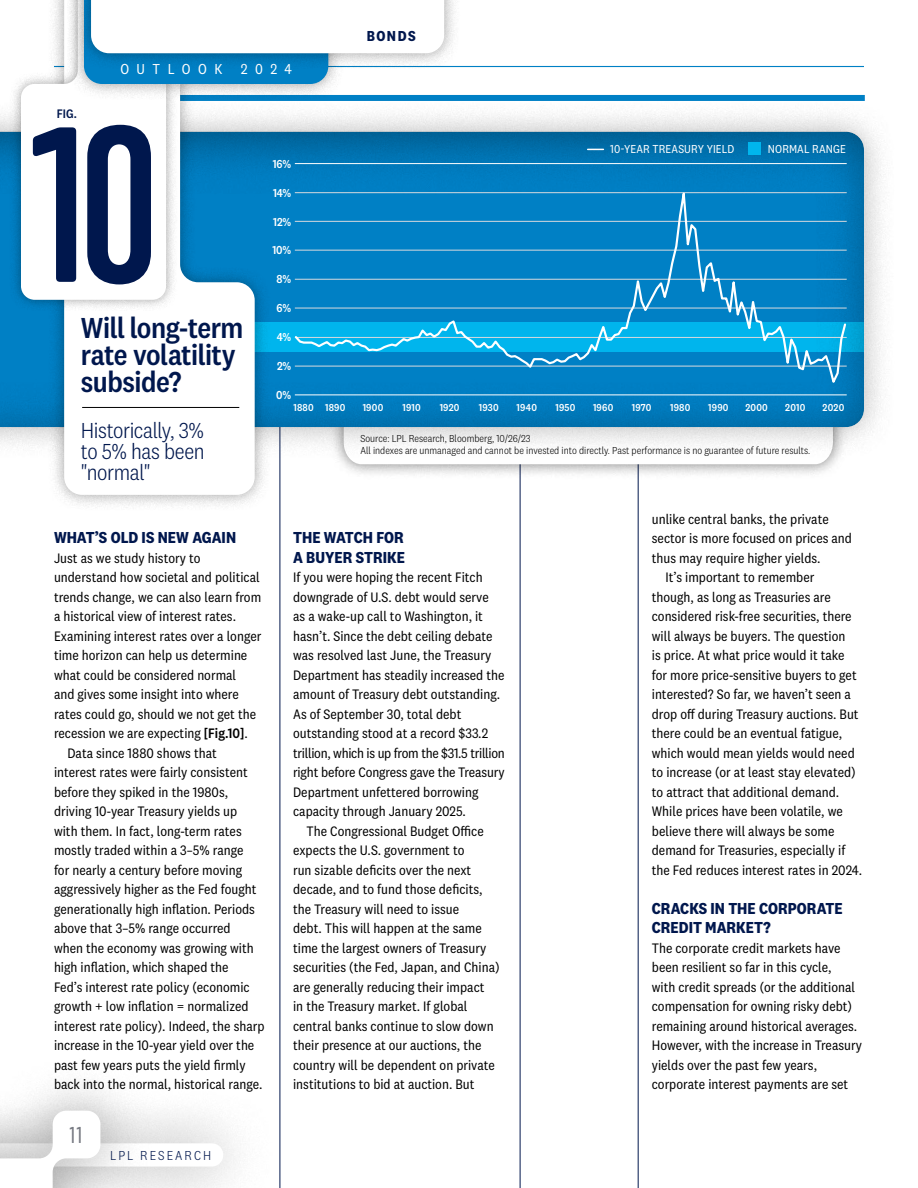
<style>
.page{position:relative;width:918px;height:1188px;background:#fff}
.page>*{position:absolute;margin:0;border:0;box-sizing:border-box;transform-origin:0 0}
.t1{font:700 201.6px "Trump Soft Pro";color:#00174d}
.t2{font:500 30px/27px "National 2 Narrow";letter-spacing:-.015em;color:#00174d}
.t3{font:300 22.5px/21px "National 2 Narrow";letter-spacing:-.015em;color:#00174d;text-align:justify}
.t4{font:500 21px "Trump Soft Pro";color:#787b83}
.t5{font:700 16.5px/19.5px "National 2 Narrow";color:#00174d}
.t6{font:15px "National 2 Narrow";letter-spacing:.5em;color:#fff}
.t7{font:700 15px "National 2 Narrow";letter-spacing:.1em;color:#00174d}
.t8{font:14.25px/19.5px "National 2 Narrow";color:#000}
.t9{font:300 13.5px "National 2 Narrow";letter-spacing:.15em;color:#00174d}
.t10{font:500 12.9px "National 2 Narrow";color:#00174d}
.t11{font:12px "National 2 Narrow";letter-spacing:.01em;color:#fff}
.t12{font:500 12px "National 2 Narrow";letter-spacing:-.015em;color:#fff}
.t13{font:300 10.5px/12px "National 2 Narrow";color:#000}
.t14{font:500 10.5px "National 2 Narrow";letter-spacing:.015em;color:#fff}
.s1{font-weight:500}
</style>
<div class="page">
<hr style="left:280px;top:261px;width:1px;height:927px;background:#00174d">
<hr style="left:520px;top:261px;width:1px;height:927px;background:#00174d">
<hr style="left:638px;top:261px;width:1px;height:927px;background:#00174d">
<div style="left:329px;top:374px;width:520px;height:106px;background:#000;opacity:.5"></div>
<svg style="left:344px;top:459px;width:489px;height:5px"></svg>
<div style="left:0;top:100px;width:896px;height:359px;background:#000;opacity:.3"></div>
<div style="left:0;top:129px;width:866px;height:298px;background:#000;opacity:.4"></div>
<hr style="left:54px;top:66px;width:810px;height:1px;background:#0080c5">
<div style="left:54px;top:95px;width:811px;height:6px;background:#0080c5"></div>
<div style="left:48px;top:0;width:223px;height:511px;background:#000;opacity:.37"></div>
<svg style="left:64px;top:300px;width:191px;height:195px"></svg>
<hr style="left:82px;top:407px;width:157px;height:1px;background:#000">
<div style="left:0;top:1056px;width:156px;height:132px;background:#000;opacity:.37"></div>
<svg style="left:0;top:1111px;width:223px;height:77px"></svg>
<hr style="left:295px;top:163px;width:552px;height:1px;background:#fff">
<hr style="left:295px;top:395px;width:552px;height:1px;background:#fff">
<svg style="left:588px;top:149px;width:15px;height:1px"></svg>
<svg style="left:293px;top:176px;width:555px;height:212px;background:#0e8ecd"></svg>
<div style="left:749px;top:143px;width:12px;height:12px;background:#00b5ed"></div>
<div style="left:9px;top:0;width:169px;height:311px;background:#000;opacity:.37"></div>
<div style="left:75px;top:0;width:385px;height:69px;background:#000;opacity:.37"></div>
<svg style="left:21px;top:0;width:423px;height:300px"></svg>
<p class="t10" style="left:57px;top:106px;width:21px">FIG.</p>
<p class="t6" style="left:120px;top:60px;width:173px">OUTLOOK 2024</p>
<p class="t7" style="left:367px;top:27px;width:51px">BONDS</p>
<h1 class="t1" style="left:31px;top:82px;width:128px">10</h1>
<h2 class="t2" style="left:81px;top:314px;width:164px">Will long-term rate volatility subside?</h2>
<h3 class="t3" style="left:81px;top:419px;width:125px">Historically, 3% to 5% has been "normal"</h3>
<p class="t12" style="left:273px;top:157px;width:20px">16%</p>
<p class="t12" style="left:273px;top:186px;width:20px">14%</p>
<p class="t12" style="left:273px;top:214px;width:20px">12%</p>
<p class="t12" style="left:272px;top:243px;width:20px">10%</p>
<p class="t12" style="left:277px;top:272px;width:16px">8%</p>
<p class="t12" style="left:277px;top:301px;width:16px">6%</p>
<p class="t12" style="left:277px;top:330px;width:16px">4%</p>
<p class="t12" style="left:277px;top:359px;width:16px">2%</p>
<p class="t12" style="left:276px;top:388px;width:16px">0%</p>
<p class="t11" style="left:610px;top:143px;width:126px">10-YEAR TREASURY YIELD</p>
<p class="t11" style="left:768px;top:143px;width:80px">NORMAL RANGE</p>
<p class="t14" style="left:293px;top:402px;width:54px">1880 1890</p>
<p class="t14" style="left:363px;top:402px;width:22px">1900</p>
<p class="t14" style="left:402px;top:402px;width:20px">1910</p>
<p class="t14" style="left:440px;top:402px;width:21px">1920</p>
<p class="t14" style="left:479px;top:402px;width:21px">1930</p>
<p class="t14" style="left:517px;top:402px;width:22px">1940</p>
<p class="t14" style="left:555px;top:402px;width:21px">1950</p>
<p class="t14" style="left:593px;top:402px;width:22px">1960</p>
<p class="t14" style="left:632px;top:402px;width:21px">1970</p>
<p class="t14" style="left:670px;top:402px;width:22px">1980</p>
<p class="t14" style="left:708px;top:402px;width:22px">1990</p>
<p class="t14" style="left:745px;top:402px;width:24px">2000</p>
<p class="t14" style="left:785px;top:402px;width:22px">2010</p>
<p class="t14" style="left:823px;top:402px;width:23px">2020</p>
<p class="t13" style="left:360px;top:432px;width:451px">Source: LPL Research, Bloomberg, 10/26/23<br>All indexes are unmanaged and cannot be invested into directly. Past performance is no guarantee of future results.</p>
<p class="t5" style="left:54px;top:528px;width:184px">WHAT’S OLD IS NEW AGAIN</p>
<p class="t8" style="left:54px;top:548px;width:148px">Just as we study history to</p>
<p class="t8" style="left:54px;top:568px;width:207px">understand how societal and political</p>
<p class="t8" style="left:54px;top:587px;width:209px">trends change, we can also learn from</p>
<p class="t8" style="left:54px;top:607px;width:184px">a historical view of interest rates.</p>
<p class="t8" style="left:54px;top:626px;width:209px">Examining interest rates over a longer</p>
<p class="t8" style="left:54px;top:646px;width:195px">time horizon can help us determine</p>
<p class="t8" style="left:54px;top:665px;width:184px">what could be considered normal</p>
<p class="t8" style="left:54px;top:685px;width:186px">and gives some insight into where</p>
<p class="t8" style="left:54px;top:704px;width:204px">rates could go, should we not get the</p>
<p class="t8" style="left:54px;top:724px;width:195px">recession we are expecting <span class="s1">[Fig.10]</span>.</p>
<p class="t8" style="left:67px;top:743px;width:151px">Data since 1880 shows that</p>
<p class="t8" style="left:54px;top:763px;width:195px">interest rates were fairly consistent</p>
<p class="t8" style="left:54px;top:782px;width:176px">before they spiked in the 1980s,</p>
<p class="t8" style="left:54px;top:802px;width:185px">driving 10-year Treasury yields up</p>
<p class="t8" style="left:54px;top:821px;width:189px">with them. In fact, long-term rates</p>
<p class="t8" style="left:54px;top:841px;width:191px">mostly traded within a 3–5% range</p>
<p class="t8" style="left:54px;top:860px;width:190px">for nearly a century before moving</p>
<p class="t8" style="left:54px;top:880px;width:204px">aggressively higher as the Fed fought</p>
<p class="t8" style="left:54px;top:899px;width:203px">generationally high inflation. Periods</p>
<p class="t8" style="left:54px;top:919px;width:178px">above that 3–5% range occurred</p>
<p class="t8" style="left:54px;top:938px;width:201px">when the economy was growing with</p>
<p class="t8" style="left:54px;top:958px;width:176px">high inflation, which shaped the</p>
<p class="t8" style="left:54px;top:977px;width:197px">Fed’s interest rate policy (economic</p>
<p class="t8" style="left:54px;top:997px;width:196px">growth + low inflation = normalized</p>
<p class="t8" style="left:54px;top:1016px;width:212px">interest rate policy). Indeed, the sharp</p>
<p class="t8" style="left:54px;top:1036px;width:202px">increase in the 10-year yield over the</p>
<p class="t8" style="left:54px;top:1055px;width:193px">past few years puts the yield firmly</p>
<p class="t8" style="left:54px;top:1075px;width:210px">back into the normal, historical range.</p>
<p class="t5" style="left:293px;top:528px;width:113px">THE WATCH FOR<br>A BUYER STRIKE</p>
<p class="t8" style="left:293px;top:568px;width:213px">If you were hoping the recent Fitch downgrade of U.S. debt would serve<br>as a wake-up call to Washington, it hasn’t. Since the debt ceiling debate was resolved last June, the Treasury Department has steadily increased the amount of Treasury debt outstanding.<br>As of September 30, total debt outstanding stood at a record $33.2 trillion, which is up from the $31.5 trillion right before Congress gave the Treasury Department unfettered borrowing capacity through January 2025.</p>
<p class="t8" style="left:293px;top:821px;width:208px;text-indent:13px">The Congressional Budget Office expects the U.S. government to<br>run sizable deficits over the next decade, and to fund those deficits, the Treasury will need to issue<br>debt. This will happen at the same time the largest owners of Treasury securities (the Fed, Japan, and China) are generally reducing their impact<br>in the Treasury market. If global central banks continue to slow down their presence at our auctions, the country will be dependent on private institutions to bid at auction. But</p>
<p class="t8" style="left:652px;top:509px;width:178px">unlike central banks, the private</p>
<p class="t8" style="left:652px;top:529px;width:202px">sector is more focused on prices and</p>
<p class="t8" style="left:652px;top:548px;width:170px">thus may require higher yields.</p>
<p class="t8" style="left:665px;top:568px;width:151px">It’s important to remember</p>
<p class="t8" style="left:652px;top:587px;width:180px">though, as long as Treasuries are</p>
<p class="t8" style="left:652px;top:607px;width:201px">considered risk-free securities, there</p>
<p class="t8" style="left:652px;top:626px;width:195px">will always be buyers. The question</p>
<p class="t8" style="left:652px;top:646px;width:194px">is price. At what price would it take</p>
<p class="t8" style="left:652px;top:665px;width:206px">for more price-sensitive buyers to get</p>
<p class="t8" style="left:652px;top:685px;width:201px">interested? So far, we haven’t seen a</p>
<p class="t8" style="left:652px;top:704px;width:208px">drop off during Treasury auctions. But</p>
<p class="t8" style="left:652px;top:724px;width:192px">there could be an eventual fatigue,</p>
<p class="t8" style="left:652px;top:743px;width:205px">which would mean yields would need</p>
<p class="t8" style="left:652px;top:763px;width:205px">to increase (or at least stay elevated)</p>
<p class="t8" style="left:652px;top:782px;width:189px">to attract that additional demand.</p>
<p class="t8" style="left:652px;top:802px;width:193px">While prices have been volatile, we</p>
<p class="t8" style="left:652px;top:821px;width:184px">believe there will always be some</p>
<p class="t8" style="left:652px;top:841px;width:195px">demand for Treasuries, especially if</p>
<p class="t8" style="left:652px;top:860px;width:212px">the Fed reduces interest rates in 2024.</p>
<p class="t5" style="left:652px;top:898px;width:192px">CRACKS IN THE CORPORATE<br>CREDIT MARKET?</p>
<p class="t8" style="left:652px;top:938px;width:212px">The corporate credit markets have been resilient so far in this cycle,<br>with credit spreads (or the additional compensation for owning risky debt) remaining around historical averages.<br>However, with the increase in Treasury yields over the past few years, corporate interest payments are set</p>
<h3 class="t4" style="left:70px;top:1122px;width:14px">11</h3>
<p class="t9" style="left:110px;top:1148px;width:102px">LPL RESEARCH</p>
</div>
